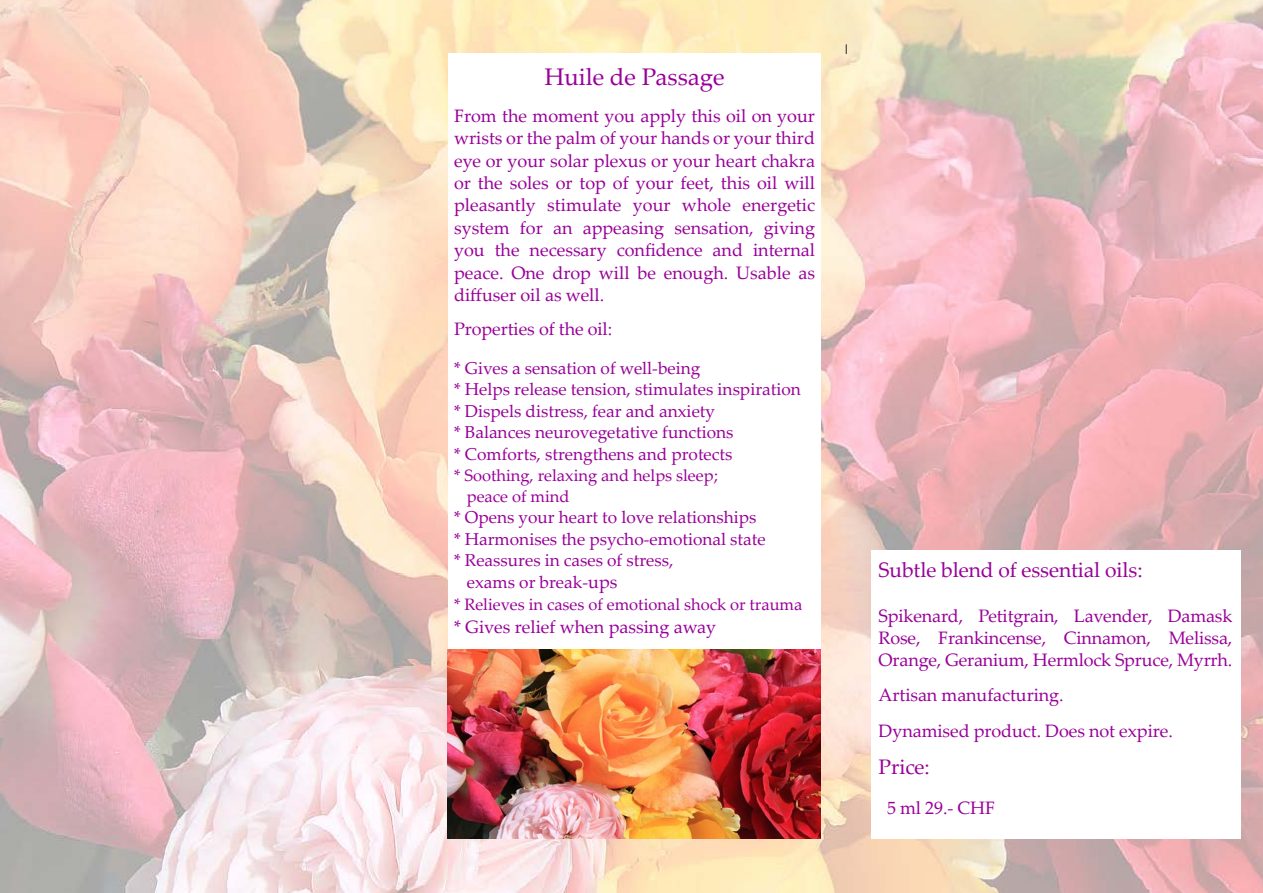
<style>
.page{position:relative;width:1263px;height:893px;background:#fff}
.page>*{position:absolute;margin:0;border:0;box-sizing:border-box;transform-origin:0 0}
.t1{font:24px "Palatino Linotype";color:#909}
.t2{font:21px "Palatino Linotype";letter-spacing:-.005em;color:#909}
.t3{font:18px/22.4px "Palatino Linotype";letter-spacing:-.005em;color:#909;text-align:justify}
.t4{font:17.25px/21.5px "Palatino Linotype";color:#909}
.t5{font:16.5px/21.1px "Palatino Linotype";color:#909}
.s1{font-size:18px}
</style>
<div class="page">
<img style="left:0;top:0;width:1263px;height:893px">
<div style="left:871px;top:550px;width:370px;height:289px;background:#fff"></div>
<div style="left:448px;top:53px;width:373px;height:596px;background:#fff"></div>
<img style="left:448px;top:649px;width:373px;height:190px">
<h1 class="t1" style="left:544px;top:68px;width:182px">Huile de Passage</h1>
<p class="t3" style="left:454px;top:107px;width:363px">From the moment you apply this oil on your wrists or the palm of your hands or your third eye or your solar plexus or your heart chakra or the soles or top of your feet, this oil will pleasantly stimulate your whole energetic system for an appeasing sensation, giving you the necessary confidence and internal peace. One drop will be enough. Usable as diffuser oil as well.</p>
<p class="t3" style="left:454px;top:319px;width:160px">Properties of the oil:</p>
<p class="t4" style="left:454px;top:359px;width:348px">* Gives a sensation of well-being<br>* Helps release tension, stimulates inspiration * Dispels distress, fear and anxiety<br>* Balances neurovegetative functions<br>* Comforts, strengthens and protects</p>
<p class="t5" style="left:467px;top:466px;width:252px;text-indent:-13px">* Soothing, relaxing and helps sleep; peace of mind</p>
<p class="t4" style="left:454px;top:508px;width:304px">* Opens your heart to love relationships</p>
<p class="t4" style="left:454px;top:530px;width:313px">* Harmonises the psycho-emotional state</p>
<p class="t4" style="left:454px;top:551px;width:221px">* Reassures in cases of stress,</p>
<p class="t4" style="left:467px;top:573px;width:152px">exams or break-<span class="s1">ups</span></p>
<p class="t5" style="left:454px;top:596px;width:350px">* Relieves in cases of emotional shock or trauma</p>
<p class="t3" style="left:454px;top:617px;width:264px">* Gives relief when passing away</p>
<p class="t2" style="left:879px;top:561px;width:265px">Subtle blend of essential oils:</p>
<p class="t3" style="left:879px;top:607px;width:355px;line-height:21.9px">Spikenard, Petitgrain, Lavender, Damask Rose, Frankincense, Cinnamon, Melissa, Orange, Geranium, Hermlock Spruce, Myrrh.</p>
<p class="t3" style="left:879px;top:680px;width:296px;line-height:35.4px">Artisan manufacturing.<br>Dynamised product. Does not expire.</p>
<p class="t2" style="left:879px;top:759px;width:53px">Price:</p>
<p class="t3" style="left:887px;top:799px;width:110px">5 ml 29.- CHF</p>
</div>
